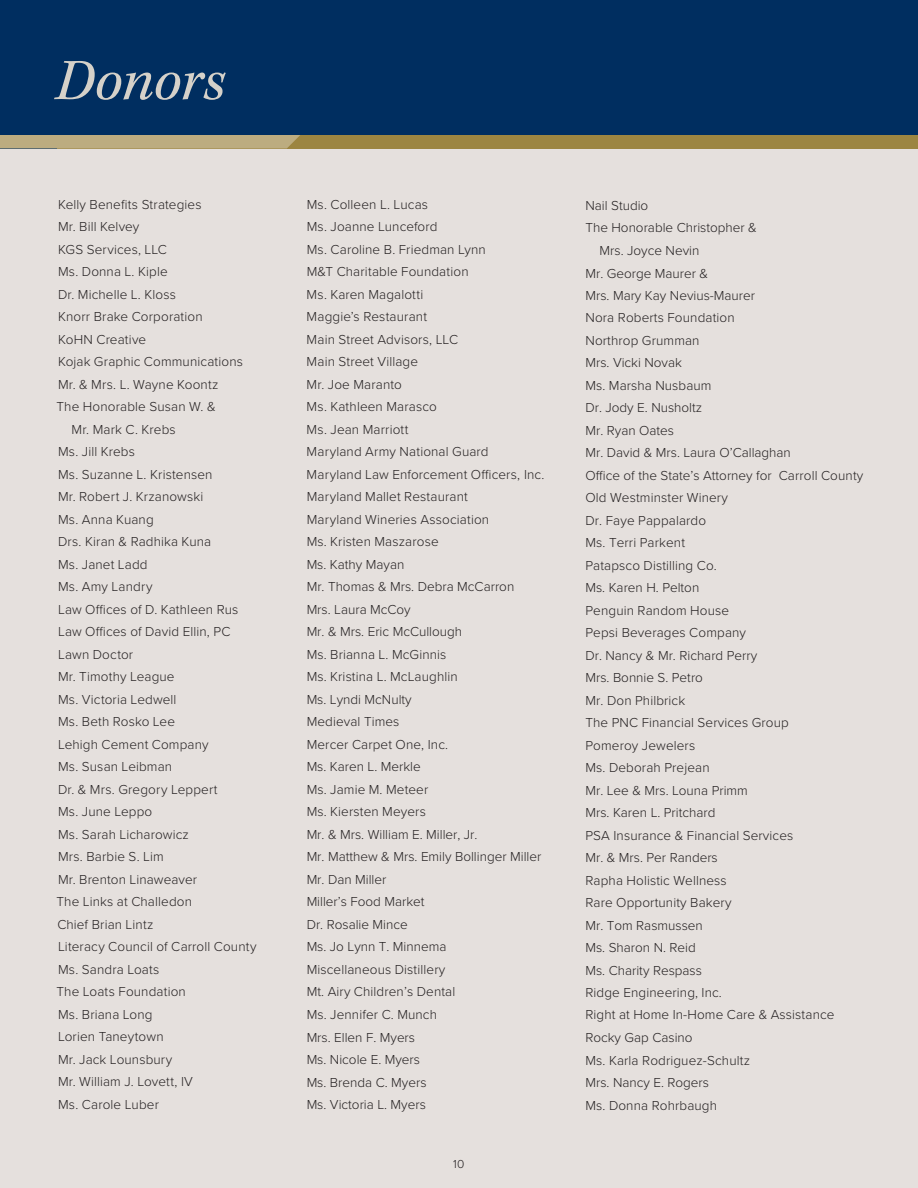
<style>
.page{position:relative;width:918px;height:1188px;background:#fff}
.page>*{position:absolute;margin:0;border:0;box-sizing:border-box;transform-origin:0 0}
.t1{font:italic 60px "Kepler Std";letter-spacing:-.01em;color:#d5d1c9}
.t2{font:300 13.5px/22.5px "Proxima Nova";letter-spacing:.01em;color:#231f20}
.t3{font:300 12px "Proxima Nova";color:#231f20}
</style>
<div class="page">
<div style="left:0;top:148px;width:918px;height:1040px;background:#e5e0dd"></div>
<div style="left:0;top:0;width:918px;height:148px;background:#002e60"></div>
<div style="left:57px;top:135px;width:861px;height:13px;background:#9c8541"></div>
<svg style="left:0;top:135px;width:300px;height:14px;background:#b9a97c"></svg>
<p class="t1" style="left:55px;top:46px;width:171px">Donors</p>
<p class="t2" style="left:58px;top:192px;width:145px">Kelly Benefts Strategies</p>
<p class="t2" style="left:58px;top:215px;width:83px">Mr. Bill Kelvey</p>
<p class="t2" style="left:58px;top:237px;width:110px">KGS Services, LLC</p>
<p class="t2" style="left:58px;top:260px;width:111px">Ms. Donna L. Kiple</p>
<p class="t2" style="left:58px;top:282px;width:119px">Dr. Michelle L. Kloss</p>
<p class="t2" style="left:58px;top:305px;width:146px">Knorr Brake Corporation</p>
<p class="t2" style="left:58px;top:327px;width:90px">KoHN Creative</p>
<p class="t2" style="left:58px;top:350px;width:186px">Kojak Graphic Communications</p>
<p class="t2" style="left:58px;top:372px;width:162px">Mr. &amp; Mrs. L. Wayne Koontz</p>
<p class="t2" style="left:57px;top:395px;width:161px">The Honorable Susan W. &amp;</p>
<p class="t2" style="left:72px;top:417px;width:106px">Mr. Mark C. Krebs</p>
<p class="t2" style="left:58px;top:440px;width:78px">Ms. Jill Krebs</p>
<p class="t2" style="left:58px;top:462px;width:156px">Ms. Suzanne L. Kristensen</p>
<p class="t2" style="left:58px;top:485px;width:147px">Mr. Robert J. Krzanowski</p>
<p class="t2" style="left:58px;top:507px;width:97px">Ms. Anna Kuang</p>
<p class="t2" style="left:58px;top:530px;width:155px">Drs. Kiran &amp; Radhika Kuna</p>
<p class="t2" style="left:58px;top:552px;width:91px">Ms. Janet Ladd</p>
<p class="t2" style="left:58px;top:575px;width:96px">Ms. Amy Landry</p>
<p class="t2" style="left:58px;top:597px;width:182px">Law Ofces of D. Kathleen Rus</p>
<p class="t2" style="left:58px;top:620px;width:174px">Law Ofces of David Ellin, PC</p>
<p class="t2" style="left:58px;top:642px;width:77px">Lawn Doctor</p>
<p class="t2" style="left:58px;top:665px;width:118px">Mr. Timothy League</p>
<p class="t2" style="left:58px;top:687px;width:120px">Ms. Victoria Ledwell</p>
<p class="t2" style="left:58px;top:710px;width:119px">Ms. Beth Rosko Lee</p>
<p class="t2" style="left:58px;top:732px;width:152px">Lehigh Cement Company</p>
<p class="t2" style="left:58px;top:755px;width:116px">Ms. Susan Leibman</p>
<p class="t2" style="left:58px;top:777px;width:161px">Dr. &amp; Mrs. Gregory Leppert</p>
<p class="t2" style="left:58px;top:800px;width:96px">Ms. June Leppo</p>
<p class="t2" style="left:58px;top:822px;width:132px">Ms. Sarah Licharowicz</p>
<p class="t2" style="left:58px;top:845px;width:107px">Mrs. Barbie S. Lim</p>
<p class="t2" style="left:58px;top:867px;width:141px">Mr. Brenton Linaweaver</p>
<p class="t2" style="left:57px;top:890px;width:137px">The Links at Challedon</p>
<p class="t2" style="left:57px;top:912px;width:201px">Chief Brian Lintz<br>Literacy Council of Carroll County<br>Ms. Sandra Loats</p>
<p class="t2" style="left:57px;top:980px;width:138px">The Loats Foundation<br>Ms. Briana Long<br>Lorien Taneytown<br>Mr. Jack Lounsbury<br>Mr. William J. Lovett, IV<br>Ms. Carole Luber</p>
<p class="t2" style="left:307px;top:192px;width:239px">Ms. Colleen L. Lucas<br>Ms. Joanne Lunceford<br>Ms. Caroline B. Friedman Lynn<br>M&amp;T Charitable Foundation<br>Ms. Karen Magalotti<br>Maggie’s Restaurant<br>Main Street Advisors, LLC<br>Main Street Village<br>Mr. Joe Maranto<br>Ms. Kathleen Marasco<br>Ms. Jean Marriott<br>Maryland Army National Guard<br>Maryland Law Enforcement Ofcers, Inc.<br>Maryland Mallet Restaurant<br>Maryland Wineries Association<br>Ms. Kristen Maszarose<br>Ms. Kathy Mayan</p>
<p class="t2" style="left:307px;top:575px;width:209px">Mr. Thomas &amp; Mrs. Debra McCarron</p>
<p class="t2" style="left:307px;top:597px;width:236px">Mrs. Laura McCoy<br>Mr. &amp; Mrs. Eric McCullough<br>Ms. Brianna L. McGinnis<br>Ms. Kristina L. McLaughlin<br>Ms. Lyndi McNulty<br>Medieval Times<br>Mercer Carpet One, Inc.<br>Ms. Karen L. Merkle<br>Ms. Jamie M. Meteer<br>Ms. Kiersten Meyers<br>Mr. &amp; Mrs. William E. Miller, Jr.<br>Mr. Matthew &amp; Mrs. Emily Bollinger Miller<br>Mr. Dan Miller<br>Miller’s Food Market<br>Dr. Rosalie Mince<br>Ms. Jo Lynn T. Minnema<br>Miscellaneous Distillery<br>Mt. Airy Children’s Dental<br>Ms. Jennifer C. Munch<br>Mrs. Ellen F. Myers<br>Ms. Nicole E. Myers<br>Ms. Brenda C. Myers<br>Ms. Victoria L. Myers</p>
<p class="t3" style="left:453px;top:1155px;width:13px">10</p>
<p class="t2" style="left:585px;top:194px;width:64px">Nail Studio</p>
<p class="t2" style="left:600px;top:216px;width:159px;text-indent:-14px">The Honorable Christopher &amp;<br>Mrs. Joyce Nevin</p>
<p class="t2" style="left:585px;top:261px;width:124px">Mr. George Maurer &amp;</p>
<p class="t2" style="left:585px;top:283px;width:207px">Mrs. Mary Kay Nevius-Maurer<br>Nora Roberts Foundation<br>Northrop Grumman<br>Mrs. Vicki Novak<br>Ms. Marsha Nusbaum<br>Dr. Jody E. Nusholtz<br>Mr. Ryan Oates<br>Mr. David &amp; Mrs. Laura O’Callaghan</p>
<p class="t2" style="left:585px;top:463px;width:279px">Office of the State’s Attorney for Carroll County<br>Old Westminster Winery<br>Dr. Faye Pappalardo<br>Ms. Terri Parkent<br>Patapsco Distilling Co.<br>Ms. Karen H. Pelton<br>Penguin Random House<br>Pepsi Beverages Company<br>Dr. Nancy &amp; Mr. Richard Perry<br>Mrs. Bonnie S. Petro<br>Mr. Don Philbrick<br>The PNC Financial Services Group</p>
<p class="t2" style="left:585px;top:733px;width:251px">Pomeroy Jewelers<br>Ms. Deborah Prejean<br>Mr. Lee &amp; Mrs. Louna Primm<br>Mrs. Karen L. Pritchard<br>PSA Insurance &amp; Financial Services<br>Mr. &amp; Mrs. Per Randers<br>Rapha Holistic Wellness<br>Rare Opportunity Bakery<br>Mr. Tom Rasmussen<br>Ms. Sharon N. Reid<br>Ms. Charity Respass<br>Ridge Engineering, Inc.<br>Right at Home In-Home Care &amp; Assistance</p>
<p class="t2" style="left:585px;top:1026px;width:166px">Rocky Gap Casino<br>Ms. Karla Rodriguez-Schultz<br>Mrs. Nancy E. Rogers<br>Ms. Donna Rohrbaugh</p>
</div>
